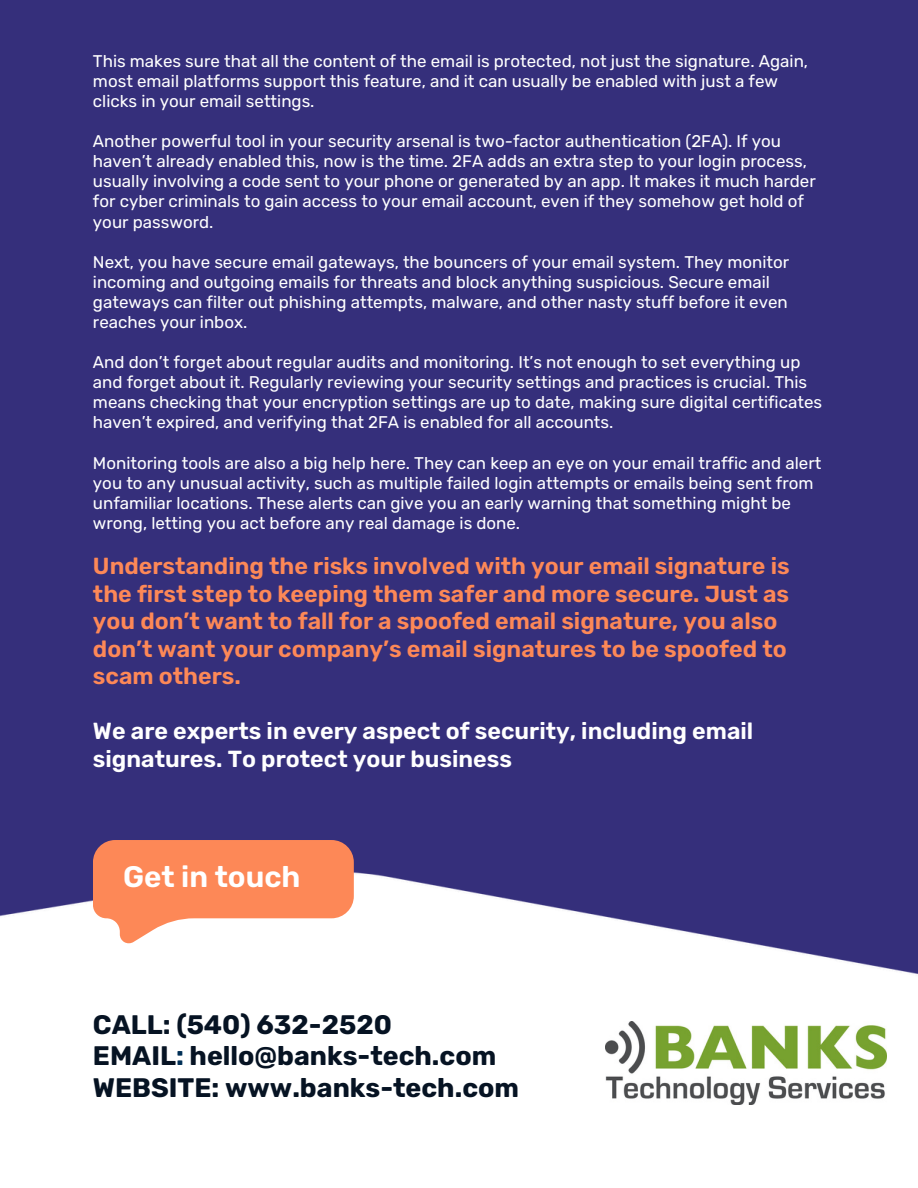
<style>
.page{position:relative;width:918px;height:1188px;background:#352f7b}
.page>*{position:absolute;margin:0;border:0;box-sizing:border-box;transform-origin:0 0}
.t1{font:600 29.55px "Rubik";color:#fff}
.t2{font:700 26.85px/31.5px "Rubik";color:#061323}
.t3{font:600 23.25px/27.5px "Rubik";color:#fd8857}
.t4{font:600 23.25px/27.5px "Rubik";color:#fff}
.t5{font:16.95px/20.1px "Rubik";color:#fff}
.s1{color:#002f56}
</style>
<div class="page">
<img style="left:0;top:872px;width:918px;height:316px">
<svg style="left:93px;top:840px;width:261px;height:103px"></svg>
<img style="left:606px;top:1022px;width:280px;height:82px">
<p class="t5" style="left:93px;top:51px;width:717px">This makes sure that all the content of the email is protected, not just the signature. Again, most email platforms support this feature, and it can usually be enabled with just a few clicks in your email settings.</p>
<p class="t5" style="left:93px;top:131px;width:724px">Another powerful tool in your security arsenal is two-factor authentication (2FA). If you haven’t already enabled this, now is the time. 2FA adds an extra step to your login process, usually involving a code sent to your phone or generated by an app. It makes it much harder for cyber criminals to gain access to your email account, even if they somehow get hold of your password.</p>
<p class="t5" style="left:93px;top:252px;width:698px">Next, you have secure email gateways, the bouncers of your email system. They monitor</p>
<h2 class="t5" style="left:93px;top:272px;width:679px">incoming and outgoing emails for threats and block anything suspicious. Secure email</h2>
<h2 class="t5" style="left:93px;top:292px;width:696px">gateways can filter out phishing attempts, malware, and other nasty stuff before it even reaches your inbox.</h2>
<h1 class="t5" style="left:93px;top:352px;width:731px">And don’t forget about regular audits and monitoring. It’s not enough to set everything up and forget about it. Regularly reviewing your security settings and practices is crucial. This means checking that your encryption settings are up to date, making sure digital certificates haven’t expired, and verifying that 2FA is enabled for all accounts.</h1>
<p class="t5" style="left:93px;top:453px;width:730px">Monitoring tools are also a big help here. They can keep an eye on your email traffic and alert you to any unusual activity, such as multiple failed login attempts or emails being sent from unfamiliar locations. These alerts can give you an early warning that something might be wrong, letting you act before any real damage is done.</p>
<h1 class="t3" style="left:93px;top:553px;width:698px">Understanding the risks involved with your email signature is the first step to keeping them safer and more secure. Just as you don’t want to fall for a spoofed email signature, you also don’t want your company’s email signatures to be spoofed to scam others.</h1>
<p class="t4" style="left:93px;top:718px;width:662px">We are experts in every aspect of security, including email signatures. To protect your business</p>
<p class="t1" style="left:123px;top:860px;width:179px">Get in touch</p>
<p class="t2" style="left:93px;top:1009px;width:428px">CALL: (540) 632-2520<br>EMAIL<span class="s1">:</span> hello@banks-tech.com<br>WEBSITE: www.banks-tech.com</p>
</div>
